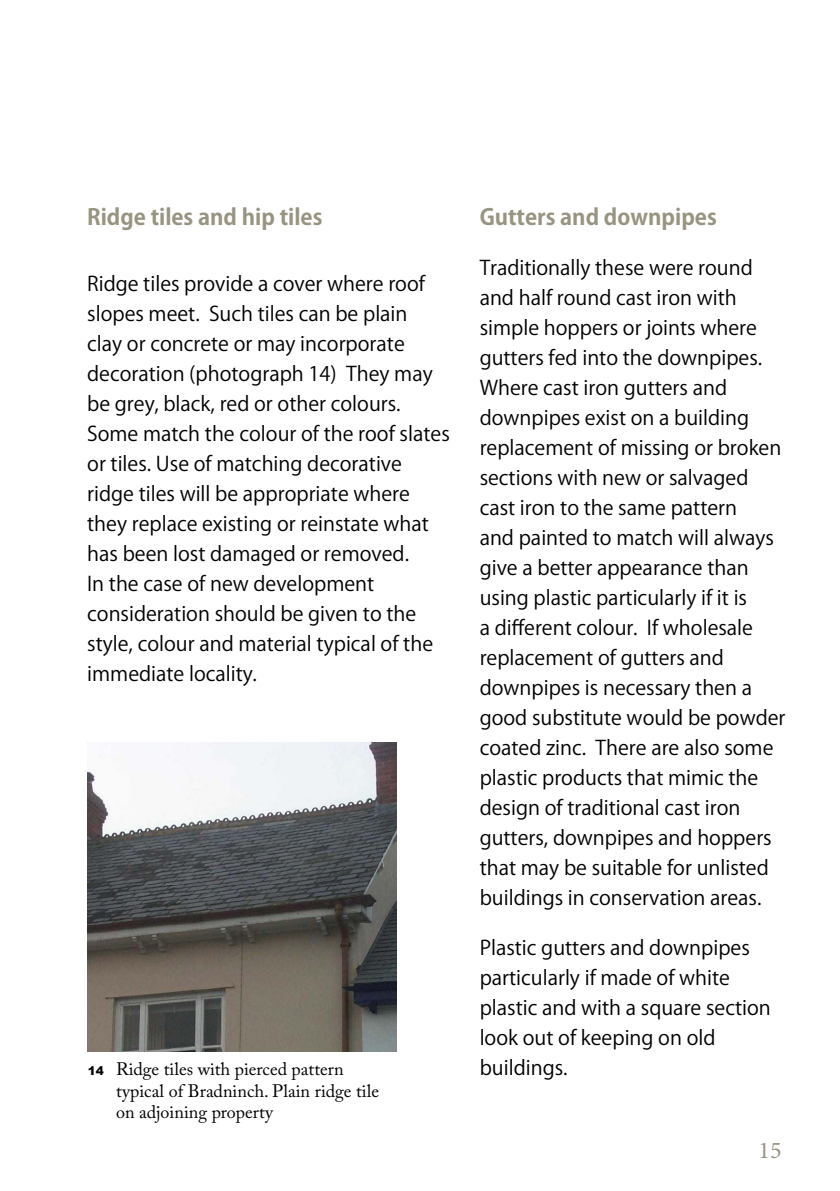
<style>
.page{position:relative;width:840px;height:1191px;background:#fff}
.page>*{position:absolute;margin:0;border:0;box-sizing:border-box;transform-origin:0 0}
.t1{font:24px "Minion Pro";color:#989482}
.t2{font:700 22px "Koz Go Pr 6 N";color:#989482}
.t3{font:20px/30px "Koz Go Pr 6 N";color:#000}
.t4{font:18px/21.6px "Adobe Caslon Pro";color:#000}
.s1{font-family:"Arial";font-weight:900;font-size:12px}
</style>
<div class="page">
<img style="left:87px;top:742px;width:309px;height:309px">
<p class="t2" style="left:87px;top:204px;width:237px">Ridge tiles and hip tiles</p>
<p class="t3" style="left:87px;top:269px;width:364px">Ridge tiles provide a cover where roof slopes meet. Such tiles can be plain<br>clay or concrete or may incorporate decoration (photograph 14) They may be grey, black, red or other colours.<br>Some match the colour of the roof slates or tiles. Use of matching decorative ridge tiles will be appropriate where they replace existing or reinstate what has been lost damaged or removed.<br>In the case of new development consideration should be given to the style, colour and material typical of the immediate locality.</p>
<p class="t4" style="left:116px;top:1058px;width:264px;text-indent:-28px"><span class="s1">14</span> Ridge tiles with pierced pattern typical of Bradninch. Plain ridge tile on adjoining property</p>
<p class="t2" style="left:479px;top:204px;width:238px">Gutters and downpipes</p>
<p class="t3" style="left:479px;top:253px;width:307px">Traditionally these were round and half round cast iron with simple hoppers or joints where gutters fed into the downpipes.<br>Where cast iron gutters and downpipes exist on a building replacement of missing or broken sections with new or salvaged cast iron to the same pattern<br>and painted to match will always give a better appearance than using plastic particularly if it is<br>a different colour. If wholesale replacement of gutters and downpipes is necessary then a good substitute would be powder coated zinc. There are also some plastic products that mimic the design of traditional cast iron gutters, downpipes and hoppers that may be suitable for unlisted buildings in conservation areas.</p>
<p class="t3" style="left:479px;top:933px;width:292px">Plastic gutters and downpipes particularly if made of white plastic and with a square section look out of keeping on old buildings.</p>
<p class="t1" style="left:758px;top:1134px;width:25px">15</p>
</div>
